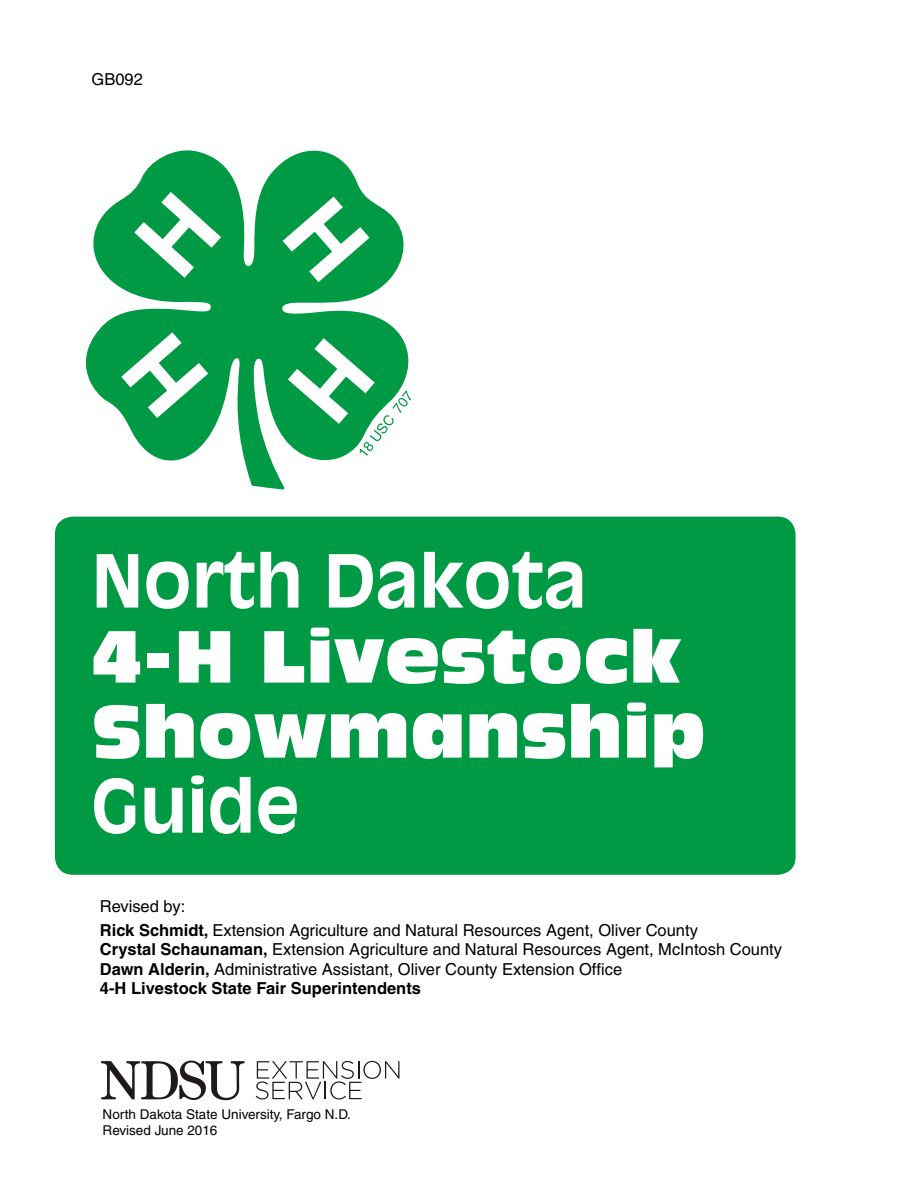
<style>
.page{position:relative;width:918px;height:1188px;background:#fff}
.page>*{position:absolute;margin:0;border:0;box-sizing:border-box;transform-origin:0 0}
.t1{font:72px/75px "Antique Olive Compact";color:#fff}
.t2{font:700 72px "Antique Olive";color:#fff}
.t3{font:16.5px/19.5px "Helvetica";color:#000}
.t4{font:13.5px/15.8px "Helvetica";color:#000}
.s1{font-weight:700}
</style>
<div class="page">
<div style="left:55px;top:517px;width:741px;height:358px;background:#094;border-radius:18px"></div>
<svg style="left:86px;top:150px;width:326px;height:340px;fill:#094"></svg>
<svg style="left:134px;top:192px;width:87px;height:86px"></svg>
<svg style="left:283px;top:197px;width:87px;height:85px"></svg>
<svg style="left:121px;top:332px;width:87px;height:86px"></svg>
<svg style="left:288px;top:338px;width:123px;height:118px"></svg>
<svg style="left:101px;top:1061px;width:143px;height:39px"></svg>
<svg style="left:256px;top:1061px;width:143px;height:39px"></svg>
<p class="t3" style="left:92px;top:69px;width:53px">GB092</p>
<h1 class="t2" style="left:92px;top:537px;width:497px">North Dakota</h1>
<h1 class="t1" style="left:92px;top:619px;width:616px">4-H Livestock<br>Showmanship</h1>
<h1 class="t2" style="left:92px;top:762px;width:210px">Guide</h1>
<p class="t3" style="left:100px;top:894px;width:600px;line-height:24px">Revised by:<br><span class="s1">Rick Schmidt,</span> Extension Agriculture and Natural Resources Agent, Oliver County</p>
<p class="t3" style="left:100px;top:940px;width:684px"><span class="s1">Crystal Schaunaman,</span> Extension Agriculture and Natural Resources Agent, McIntosh County<br><span class="s1">Dawn Alderin,</span> Administrative Assistant, Oliver County Extension Office<br><span class="s1">4-H Livestock State Fair Superintendents</span></p>
<p class="t4" style="left:103px;top:1107px;width:250px">North Dakota State University, Fargo N.D.<br>Revised June 2016</p>
</div>
